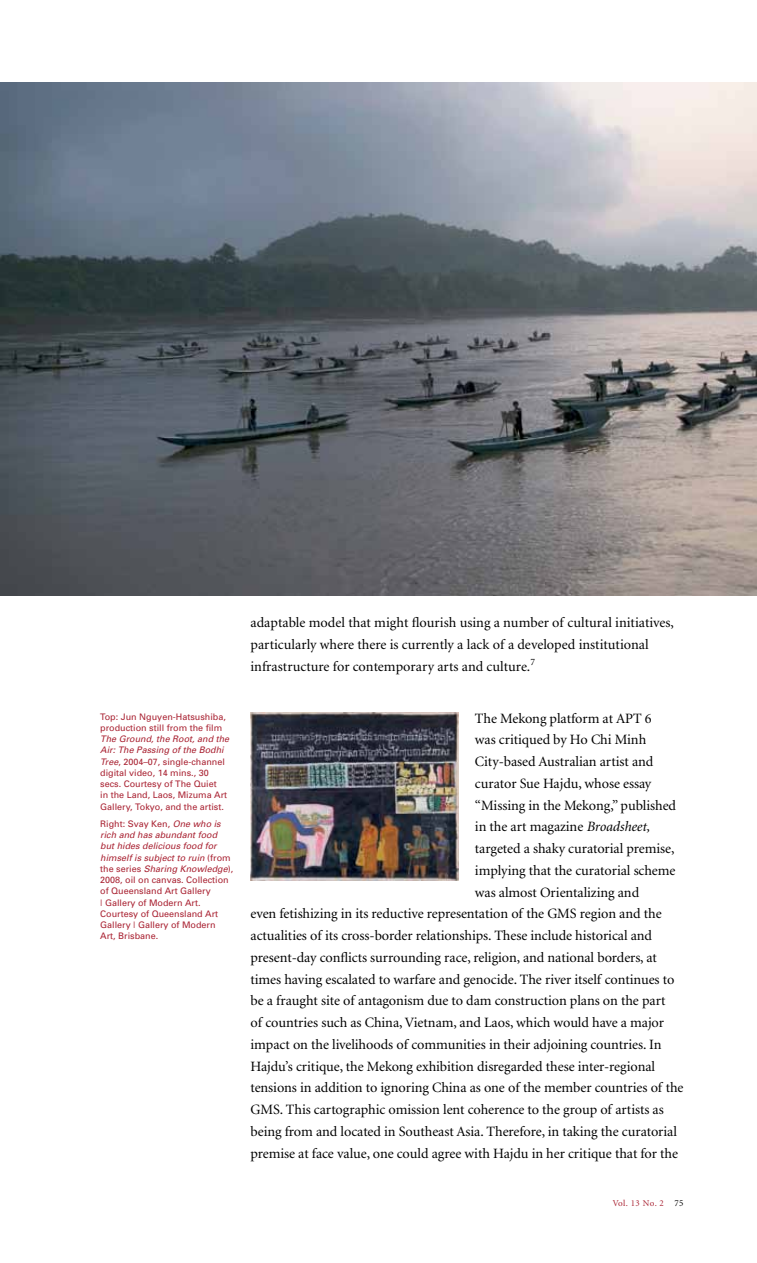
<style>
.page{position:relative;width:757px;height:1263px;background:#fff}
.page>*{position:absolute;margin:0;border:0;box-sizing:border-box;transform-origin:0 0}
.t1{font:14.25px/21.8px "Minion";letter-spacing:-.005em;color:#000}
.t2{font:9px/11.2px "Univers";color:#a92232}
.t3{font:9px "Minion";letter-spacing:.05em;color:#a92232}
.s1{font-style:italic}
.s2{color:#000}
</style>
<div class="page">
<img style="left:0;top:83px;width:756px;height:512px">
<img style="left:250px;top:712px;width:208px;height:168px">
<p class="t2" style="left:100px;top:711px;width:127px">Top: Jun Nguyen-Hatsushiba, production still from the film</p>
<p class="t2" style="left:100px;top:733px;width:131px"><span class="s1">The Ground, the Root, and the<br>Air: The Passing of the Bodhi<br>Tree</span>, 2004–07, single-channel digital video, 14 mins., 30 secs. Courtesy of The Quiet<br>in the Land, Laos, Mizuma Art<br>Gallery, Tokyo, and the artist.</p>
<p class="t2" style="left:100px;top:818px;width:135px">Right: Svay Ken, <span class="s1">One who is rich and has abundant food but hides delicious food for himself is subject to ruin</span> (from the series <span class="s1">Sharing Knowledge</span>),<br>2008, oil on canvas. Collection of Queensland Art Gallery<br>| Gallery of Modern Art.<br>Courtesy of Queensland Art<br>Gallery | Gallery of Modern<br>Art, Brisbane.</p>
<p class="t1" style="left:250px;top:612px;width:425px">adaptable model that might flourish using a number of cultural initiatives, particularly where there is currently a lack of a developed institutional infrastructure for contemporary arts and culture.<sup>7</sup></p>
<p class="t1" style="left:475px;top:708px;width:178px">The Mekong platform at APT 6</p>
<p class="t1" style="left:475px;top:729px;width:173px">was critiqued by Ho Chi Minh</p>
<p class="t1" style="left:475px;top:751px;width:180px">City-based Australian artist and</p>
<p class="t1" style="left:475px;top:773px;width:178px">curator Sue Hajdu, whose essay</p>
<p class="t1" style="left:475px;top:795px;width:203px">“Missing in the Mekong,” published</p>
<p class="t1" style="left:475px;top:816px;width:176px">in the art magazine <span class="s1">Broadsheet,</span></p>
<p class="t1" style="left:475px;top:838px;width:201px">targeted a shaky curatorial premise,</p>
<p class="t1" style="left:475px;top:860px;width:202px">implying that the curatorial scheme</p>
<p class="t1" style="left:475px;top:882px;width:166px">was almost Orientalizing and</p>
<p class="t1" style="left:250px;top:903px;width:413px">even fetishizing in its reductive representation of the GMS region and the</p>
<p class="t1" style="left:250px;top:925px;width:403px">actualities of its cross-border relationships. These include historical and</p>
<p class="t1" style="left:250px;top:947px;width:408px">present-day conflicts surrounding race, religion, and national borders, at</p>
<p class="t1" style="left:250px;top:969px;width:425px">times having escalated to warfare and genocide. The river itself continues to</p>
<p class="t1" style="left:250px;top:990px;width:416px">be a fraught site of antagonism due to dam construction plans on the part</p>
<p class="t1" style="left:250px;top:1012px;width:415px">of countries such as China, Vietnam, and Laos, which would have a major</p>
<p class="t1" style="left:250px;top:1034px;width:412px">impact on the livelihoods of communities in their adjoining countries. In</p>
<p class="t1" style="left:250px;top:1056px;width:406px">Hajdu’s critique, the Mekong exhibition disregarded these inter-regional</p>
<p class="t1" style="left:250px;top:1077px;width:434px">tensions in addition to ignoring China as one of the member countries of the</p>
<p class="t1" style="left:250px;top:1099px;width:415px">GMS. This cartographic omission lent coherence to the group of artists as</p>
<p class="t1" style="left:250px;top:1121px;width:428px">being from and located in Southeast Asia. Therefore, in taking the curatorial</p>
<p class="t1" style="left:250px;top:1143px;width:429px">premise at face value, one could agree with Hajdu in her critique that for the</p>
<p class="t3" style="left:613px;top:1199px;width:72px">Vol. 13 No. 2 <span class="s2">75</span></p>
</div>
